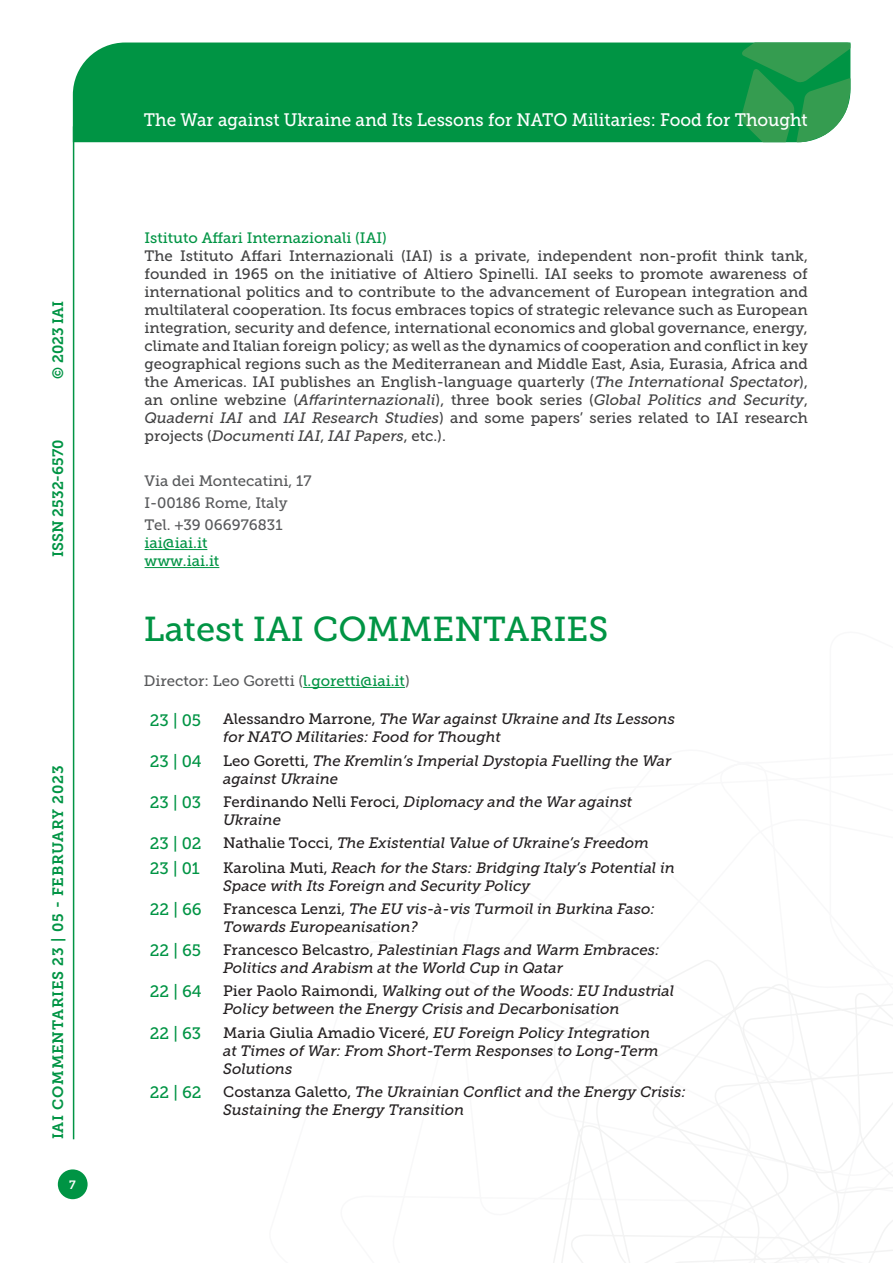
<style>
.page{position:relative;width:893px;height:1263px;background:#fff}
.page>*{position:absolute;margin:0;border:0;box-sizing:border-box;transform-origin:0 0}
.t1{font:34.5px "Museo Slab 500";color:#009444}
.t2{font:18px "Museo Slab 500";color:#fff;scale:.95 1}
.t3{font:16.5px "Museo Slab 500";color:#009444}
.t4{font:15px/18px "Museo Slab 500";color:#414142;text-align:justify}
.Elenco_paper{font:italic 15px/18px "Museo Slab 500";color:#231f20}
.t5{font:15px "Museo Slab 500";color:#58595b}
.t6{font:15px "Museo Slab 500";color:#009444}
.t7{font:15px "Museo Slab 700";letter-spacing:.05em;color:#009444}
.t8{font:15px "Museo Slab 700";color:#009444}
.t9{font:12px "Museo Slab 700";color:#fff}
.s1{font-style:italic}
.s2{color:#009444}
.s3{font-style:normal}
</style>
<div class="page">
<svg style="left:553px;top:960px;width:340px;height:303px"></svg>
<div style="left:73px;top:43px;width:668px;height:99px;background:#009444"></div>
<svg style="left:741px;top:43px;width:109px;height:99px"></svg>
<div style="left:58px;top:1169px;width:30px;height:30px;background:#009444;border-radius:50%"></div>
<hr style="left:73px;top:126px;width:1px;height:1013px;background:#009444">
<hr style="left:303px;top:687px;width:102px;height:1px;background:#009444">
<hr style="left:145px;top:549px;width:62px;height:1px;background:#009444">
<hr style="left:145px;top:567px;width:74px;height:1px;background:#009444">
<p class="t7" style="left:50px;top:379px;width:80px;rotate:-90deg">© 2023 IAI</p>
<p class="t8" style="left:50px;top:557px;width:119px;rotate:-90deg">ISSN 2532-6570</p>
<p class="t7" style="left:50px;top:1139px;width:375px;rotate:-90deg">IAI COMMENTARIES 23 | 05 - FEBRUARY 2023</p>
<p class="t9" style="left:69px;top:1178px;width:8px">7</p>
<p class="t2" style="left:144px;top:110px;width:700px">The War against Ukraine and Its Lessons for NATO Militaries: Food for Thought</p>
<p class="t6" style="left:145px;top:229px;width:244px">Istituto Affari Internazionali (IAI)</p>
<p class="t4" style="left:145px;top:247px;width:665px">The Istituto Affari Internazionali (IAI) is a private, independent non-profit think tank, founded in 1965 on the initiative of Altiero Spinelli. IAI seeks to promote awareness of international politics and to contribute to the advancement of European integration and multilateral cooperation. Its focus embraces topics of strategic relevance such as European integration, security and defence, international economics and global governance, energy, climate and Italian foreign policy; as well as the dynamics of cooperation and conflict in key geographical regions such as the Mediterranean and Middle East, Asia, Eurasia, Africa and the Americas. IAI publishes an English-language quarterly (<span class="s1">The International Spectator</span>), an online webzine (<span class="s1">Affarinternazionali</span>), three book series (<span class="s1">Global Politics and Security</span>, <span class="s1">Quaderni IAI</span> and <span class="s1">IAI Research Studies</span>) and some papers’ series related to IAI research projects (<span class="s1">Documenti IAI</span>, <span class="s1">IAI Papers</span>, etc.).</p>
<p class="t5" style="left:145px;top:472px;width:168px">Via dei Montecatini, 17</p>
<p class="t5" style="left:145px;top:494px;width:145px">I-00186 Rome, Italy</p>
<p class="t5" style="left:145px;top:516px;width:140px">Tel. +39 066976831</p>
<p class="t6" style="left:145px;top:534px;width:64px">iai@iai.it</p>
<p class="t6" style="left:145px;top:552px;width:76px">www.iai.it</p>
<p class="t1" style="left:144px;top:610px;width:466px">Latest IAI COMMENTARIES</p>
<p class="t5" style="left:144px;top:672px;width:267px">Director: Leo Goretti (<span class="s2">l.goretti@iai.it</span>)</p>
<p class="t3" style="left:150px;top:711px;width:53px">23 | 05</p>
<p class="Elenco_paper" style="left:223px;top:710px;width:453px"><span class="s3">Alessandro Marrone,</span> The War against Ukraine and Its Lessons for NATO Militaries: Food for Thought</p>
<p class="t3" style="left:150px;top:752px;width:53px">23 | 04</p>
<p class="Elenco_paper" style="left:223px;top:752px;width:450px"><span class="s3">Leo Goretti,</span> The Kremlin’s Imperial Dystopia Fuelling the War against Ukraine</p>
<p class="t3" style="left:150px;top:793px;width:53px">23 | 03</p>
<p class="Elenco_paper" style="left:223px;top:793px;width:411px"><span class="s3">Ferdinando Nelli Feroci,</span> Diplomacy and the War against<br>Ukraine</p>
<p class="t3" style="left:150px;top:834px;width:53px">23 | 02</p>
<p class="Elenco_paper" style="left:223px;top:834px;width:427px"><span class="s3">Nathalie Tocci,</span> The Existential Value of Ukraine’s Freedom</p>
<p class="t3" style="left:150px;top:859px;width:51px">23 | 01</p>
<p class="Elenco_paper" style="left:223px;top:858px;width:453px"><span class="s3">Karolina Muti,</span> Reach for the Stars: Bridging Italy’s Potential in<br>Space with Its Foreign and Security Policy</p>
<p class="t3" style="left:150px;top:900px;width:53px">22 | 66</p>
<p class="Elenco_paper" style="left:223px;top:900px;width:433px"><span class="s3">Francesca Lenzi,</span> The EU vis-à-vis Turmoil in Burkina Faso:<br>Towards Europeanisation?</p>
<p class="t3" style="left:150px;top:941px;width:53px">22 | 65</p>
<p class="Elenco_paper" style="left:223px;top:941px;width:438px"><span class="s3">Francesco Belcastro,</span> Palestinian Flags and Warm Embraces:<br>Politics and Arabism at the World Cup in Qatar</p>
<p class="t3" style="left:150px;top:982px;width:53px">22 | 64</p>
<p class="Elenco_paper" style="left:223px;top:982px;width:453px"><span class="s3">Pier Paolo Raimondi,</span> Walking out of the Woods: EU Industrial<br>Policy between the Energy Crisis and Decarbonisation</p>
<p class="t3" style="left:150px;top:1024px;width:53px">22 | 63</p>
<p class="Elenco_paper" style="left:223px;top:1023px;width:437px"><span class="s3">Maria Giulia Amadio Viceré,</span> EU Foreign Policy Integration at Times of War: From Short-Term Responses to Long-Term<br>Solutions</p>
<p class="t3" style="left:150px;top:1083px;width:53px">22 | 62</p>
<p class="Elenco_paper" style="left:223px;top:1083px;width:464px"><span class="s3">Costanza Galetto,</span> The Ukrainian Conflict and the Energy Crisis:<br>Sustaining the Energy Transition</p>
</div>
